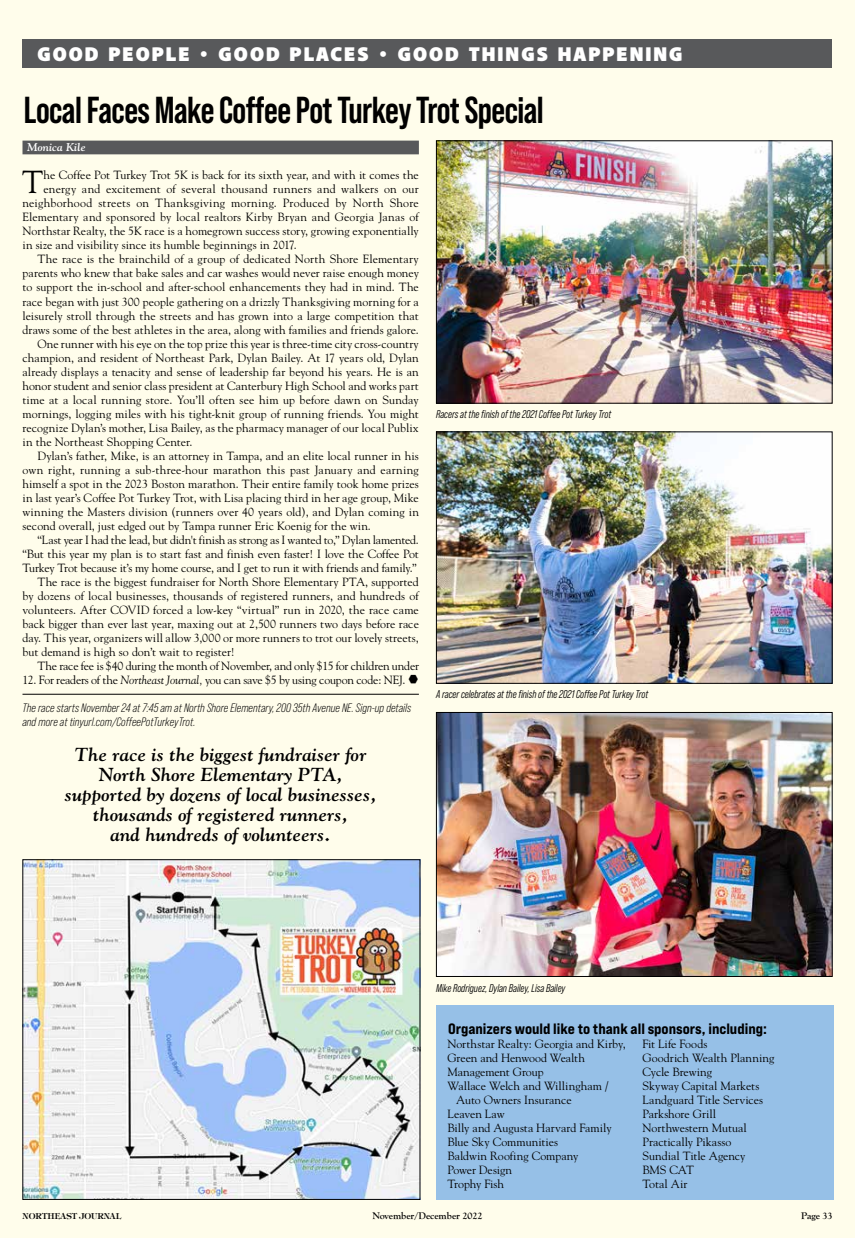
<style>
.page{position:relative;width:855px;height:1238px;background:#fffdeb}
.page>*{position:absolute;margin:0;border:0;box-sizing:border-box;transform-origin:0 0}
.t1{font:700 37.5px "Bebas Neue Pro";letter-spacing:-.015em;color:#000}
.t2{font:31.75px "Goudy";color:#000}
.t3{font:900 20px "Akagi Pro";letter-spacing:.1em;color:#fff}
.t4{font:italic 700 18.75px/20px "Goudy";letter-spacing:.005em;color:#000;text-align:center}
.t5{font:15px "Bebas Neue Pro Exp Eb";color:#000}
.t6{font:italic 12.25px/14px "Bebas Neue Pro";letter-spacing:.005em;color:#000}
.t7{font:11.88px/14px "Goudy";letter-spacing:.005em;color:#000}
.t8{font:11.88px "Goudy";letter-spacing:-.015em;color:#000}
.t9{font:11.88px "Goudy";letter-spacing:-.02em;color:#000}
.t10{font:italic 11.25px "Bebas Neue Pro Middle";color:#000;scale:.95 1}
.t11{font:italic 700 11.25px "Goudy";letter-spacing:.005em;color:#fff}
.t12{font:700 10px "Goudy Old Style T";color:#000}
.t13{font:600 8.12px "Tiffany";color:#000}
.s1{font-style:italic}
</style>
<div class="page">
<div style="left:22px;top:39px;width:810px;height:29px;background:#58595b"></div>
<div style="left:22px;top:141px;width:397px;height:13px;background:#58595b"></div>
<hr style="left:22px;top:694px;width:397px;height:1px;background:#000">
<img style="left:438px;top:142px;width:392px;height:259px">
<div style="left:436px;top:140px;width:396px;height:263px;border:1px solid #000"></div>
<img style="left:438px;top:433px;width:392px;height:248px">
<div style="left:436px;top:431px;width:396px;height:252px;border:1px solid #000"></div>
<img style="left:438px;top:714px;width:392px;height:260px">
<div style="left:436px;top:712px;width:396px;height:264px;border:1px solid #000"></div>
<img style="left:24px;top:861px;width:394px;height:336px">
<div style="left:436px;top:1005px;width:398px;height:195px;background:#96c0e7"></div>
<h3 class="t3" style="left:38px;top:42px;width:647px">GOOD PEOPLE • GOOD PLACES • GOOD THINGS HAPPENING</h3>
<h1 class="t1" style="left:24px;top:89px;width:522px">Local Faces Make Coffee Pot Turkey Trot Special</h1>
<p class="t11" style="left:27px;top:140px;width:60px">Monica Kile</p>
<h2 class="t2" style="left:22px;top:163px;width:23px">T</h2>
<p class="t7" style="left:44px;top:168px;width:377px">he Coffee Pot Turkey Trot 5K is back for its sixth year, and with it comes the</p>
<p class="t7" style="left:44px;top:182px;width:377px">energy and excitement of several thousand runners and walkers on our</p>
<p class="t7" style="left:23px;top:196px;width:398px">neighborhood streets on Thanksgiving morning. Produced by North Shore</p>
<p class="t7" style="left:23px;top:210px;width:398px">Elementary and sponsored by local realtors Kirby Bryan and Georgia Janas of</p>
<p class="t7" style="left:23px;top:224px;width:398px">Northstar Realty, the 5K race is a homegrown success story, growing exponentially</p>
<p class="t7" style="left:23px;top:238px;width:276px">in size and visibility since its humble beginnings in 2017.</p>
<p class="t7" style="left:38px;top:252px;width:383px">The race is the brainchild of a group of dedicated North Shore Elementary</p>
<p class="t7" style="left:23px;top:266px;width:398px">parents who knew that bake sales and car washes would never raise enough money</p>
<p class="t7" style="left:23px;top:280px;width:398px">to support the in-school and after-school enhancements they had in mind. The</p>
<p class="t7" style="left:23px;top:294px;width:398px">race began with just 300 people gathering on a drizzly Thanksgiving morning for a</p>
<p class="t7" style="left:23px;top:308px;width:398px">leisurely stroll through the streets and has grown into a large competition that</p>
<p class="t7" style="left:23px;top:322px;width:398px">draws some of the best athletes in the area, along with families and friends galore.</p>
<p class="t7" style="left:38px;top:336px;width:383px">One runner with his eye on the top prize this year is three-time city cross-country</p>
<p class="t7" style="left:23px;top:350px;width:398px">champion, and resident of Northeast Park, Dylan Bailey. At 17 years old, Dylan</p>
<p class="t7" style="left:23px;top:364px;width:398px">already displays a tenacity and sense of leadership far beyond his years. He is an</p>
<p class="t7" style="left:23px;top:378px;width:398px">honor student and senior class president at Canterbury High School and works part</p>
<p class="t7" style="left:23px;top:392px;width:398px">time at a local running store. You’ll often see him up before dawn on Sunday</p>
<p class="t7" style="left:23px;top:406px;width:398px">mornings, logging miles with his tight-knit group of running friends. You might</p>
<p class="t7" style="left:23px;top:420px;width:398px">recognize Dylan’s mother, Lisa Bailey, as the pharmacy manager of our local Publix</p>
<p class="t7" style="left:23px;top:434px;width:172px">in the Northeast Shopping Center.</p>
<p class="t7" style="left:38px;top:448px;width:383px">Dylan’s father, Mike, is an attorney in Tampa, and an elite local runner in his</p>
<p class="t7" style="left:23px;top:462px;width:398px">own right, running a sub-three-hour marathon this past January and earning</p>
<p class="t7" style="left:23px;top:476px;width:398px">himself a spot in the 2023 Boston marathon. Their entire family took home prizes</p>
<p class="t7" style="left:23px;top:490px;width:398px">in last year’s Coffee Pot Turkey Trot, with Lisa placing third in her age group, Mike</p>
<p class="t7" style="left:23px;top:504px;width:398px">winning the Masters division (runners over 40 years old), and Dylan coming in</p>
<p class="t7" style="left:23px;top:518px;width:350px">second overall, just edged out by Tampa runner Eric Koenig for the win.</p>
<p class="t7" style="left:38px;top:532px;width:383px">“Last year I had the lead, but didn't finish as strong as I wanted to,” Dylan lamented.</p>
<p class="t7" style="left:23px;top:546px;width:398px">“But this year my plan is to start fast and finish even faster! I love the Coffee Pot</p>
<p class="t7" style="left:23px;top:560px;width:396px">Turkey Trot because it’s my home course, and I get to run it with friends and family.”</p>
<p class="t7" style="left:38px;top:574px;width:383px">The race is the biggest fundraiser for North Shore Elementary PTA, supported</p>
<p class="t7" style="left:23px;top:588px;width:398px">by dozens of local businesses, thousands of registered runners, and hundreds of</p>
<p class="t7" style="left:23px;top:602px;width:398px">volunteers. After COVID forced a low-key “virtual” run in 2020, the race came</p>
<p class="t7" style="left:23px;top:616px;width:398px">back bigger than ever last year, maxing out at 2,500 runners two days before race</p>
<p class="t7" style="left:23px;top:630px;width:398px">day. This year, organizers will allow 3,000 or more runners to trot our lovely streets,</p>
<p class="t7" style="left:23px;top:644px;width:214px">but demand is high so don’t wait to register!</p>
<p class="t9" style="left:38px;top:658px;width:383px">The race fee is $40 during the month of November, and only $15 for children under</p>
<p class="t8" style="left:23px;top:672px;width:384px">12. For readers of the <span class="s1">Northeast Journal,</span> you can save $5 by using coupon code: NEJ.</p>
<p class="t6" style="left:22px;top:700px;width:390px">The race starts November 24 at 7:45 am at North Shore Elementary, 200 35th Avenue NE. Sign-up details and more at tinyurl.com/CoffeePotTurkeyTrot.</p>
<h3 class="t4" style="left:65px;top:744px;width:313px">The race is the biggest fundraiser for North Shore Elementary PTA, supported by dozens of local businesses, thousands of registered runners,<br>and hundreds of volunteers.</h3>
<p class="t10" style="left:436px;top:407px;width:186px">Racers at the finish of the 2021 Coffee Pot Turkey Trot</p>
<p class="t10" style="left:436px;top:687px;width:225px">A racer celebrates at the finish of the 2021 Coffee Pot Turkey Trot</p>
<p class="t10" style="left:436px;top:981px;width:138px">Mike Rodriguez, Dylan Bailey, Lisa Bailey</p>
<p class="t5" style="left:448px;top:1019px;width:320px">Organizers would like to thank all sponsors, including:</p>
<p class="t7" style="left:447px;top:1036px;width:180px">Northstar Realty: Georgia and Kirby,</p>
<p class="t7" style="left:447px;top:1050px;width:139px">Green and Henwood Wealth</p>
<p class="t7" style="left:447px;top:1064px;width:98px">Management Group</p>
<p class="t7" style="left:447px;top:1078px;width:163px">Wallace Welch and Willingham /</p>
<p class="t7" style="left:456px;top:1092px;width:117px">Auto Owners Insurance</p>
<p class="t7" style="left:447px;top:1106px;width:59px">Leaven Law</p>
<p class="t7" style="left:447px;top:1120px;width:166px">Billy and Augusta Harvard Family</p>
<p class="t7" style="left:447px;top:1134px;width:112px">Blue Sky Communities</p>
<p class="t7" style="left:447px;top:1148px;width:133px">Baldwin Roofing Company</p>
<p class="t7" style="left:447px;top:1162px;width:66px">Power Design</p>
<p class="t7" style="left:447px;top:1176px;width:58px">Trophy Fish</p>
<p class="t7" style="left:643px;top:1036px;width:133px">Fit Life Foods<br>Goodrich Wealth Planning<br>Cycle Brewing<br>Skyway Capital Markets<br>Landguard Title Services<br>Parkshore Grill<br>Northwestern Mutual<br>Practically Pikasso<br>Sundial Title Agency<br>BMS CAT<br>Total Air</p>
<p class="t13" style="left:22px;top:1210px;width:100px">NORTHEAST JOURNAL</p>
<p class="t12" style="left:372px;top:1209px;width:112px">November/December 2022</p>
<p class="t12" style="left:801px;top:1209px;width:33px">Page 33</p>
</div>
